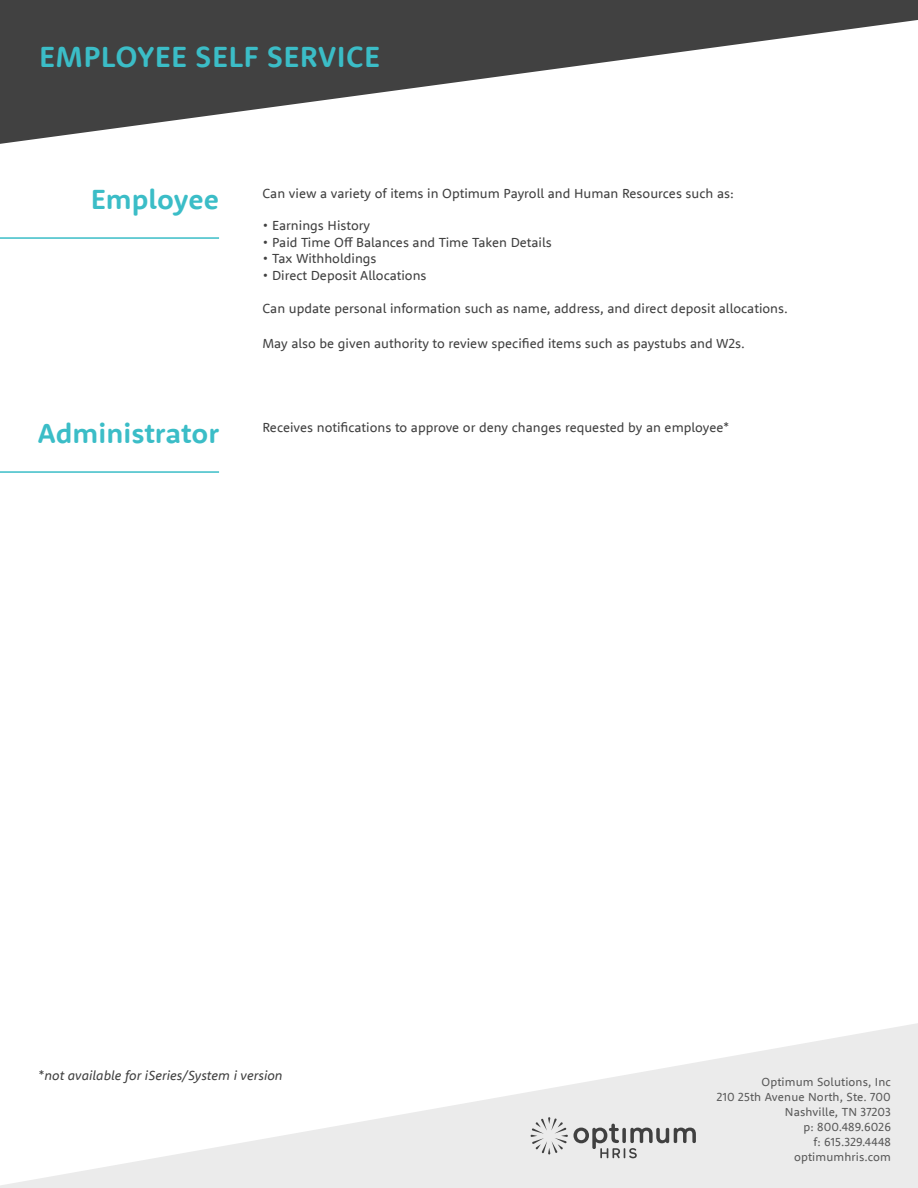
<style>
.page{position:relative;width:918px;height:1188px;background:#fff}
.page>*{position:absolute;margin:0;border:0;box-sizing:border-box;transform-origin:0 0}
.t1{font:700 30px "MF Rooney Sans";letter-spacing:.015em;color:#3bbdc7}
.t2{font:700 28.5px "MF Rooney Sans";color:#3bbdc7}
.t3{font:13.5px "MF Rooney Sans";color:#404040}
.t4{font:italic 13.5px "Rooney Sans";color:#404040}
.t5{font:12px/15px "MF Rooney Sans";letter-spacing:.01em;color:#595959;text-align:right}
.s1{font-family:"MF Rooney Sans";font-style:normal}
</style>
<div class="page">
<svg style="left:0;top:1023px;width:918px;height:165px"></svg>
<svg style="left:0;top:0;width:918px;height:144px;fill:#414141"></svg>
<hr style="left:0;top:237px;width:219px;height:2px;background:#3bbdc7">
<svg style="left:530px;top:1117px;width:38px;height:38px"></svg>
<svg style="left:574px;top:1123px;width:122px;height:35px;background:#c0c0c0"></svg>
<hr style="left:0;top:471px;width:219px;height:2px;background:#3bbdc7">
<h1 class="t1" style="left:39px;top:37px;width:339px">Employee Self Service</h1>
<h2 class="t2" style="left:91px;top:180px;width:130px">Employee</h2>
<p class="t3" style="left:262px;top:184px;width:473px">Can view a variety of items in Optimum Payroll and Human Resources such as:</p>
<p class="t3" style="left:262px;top:217px;width:110px">• Earnings History</p>
<p class="t3" style="left:262px;top:233px;width:291px">• Paid Time Off Balances and Time Taken Details</p>
<p class="t3" style="left:262px;top:250px;width:116px">• Tax Withholdings</p>
<p class="t3" style="left:262px;top:266px;width:166px">• Direct Deposit Allocations</p>
<p class="t3" style="left:262px;top:299px;width:527px">Can update personal information such as name, address, and direct deposit allocations.</p>
<p class="t3" style="left:262px;top:335px;width:484px">May also be given authority to review specified items such as paystubs and W2s.</p>
<h2 class="t2" style="left:38px;top:414px;width:183px">Administrator</h2>
<p class="t3" style="left:262px;top:418px;width:468px">Receives notifications to approve or deny changes requested by an employee*</p>
<p class="t4" style="left:39px;top:1067px;width:245px"><span class="s1">*</span>not available for iSeries/System i version</p>
<p class="t5" style="left:717px;top:1074px;width:176px">Optimum Solutions, Inc<br>210 25th Avenue North, Ste. 700<br>Nashville, TN 37203<br>p: 800.489.6026<br>f: 615.329.4448 optimumhris.com</p>
</div>
